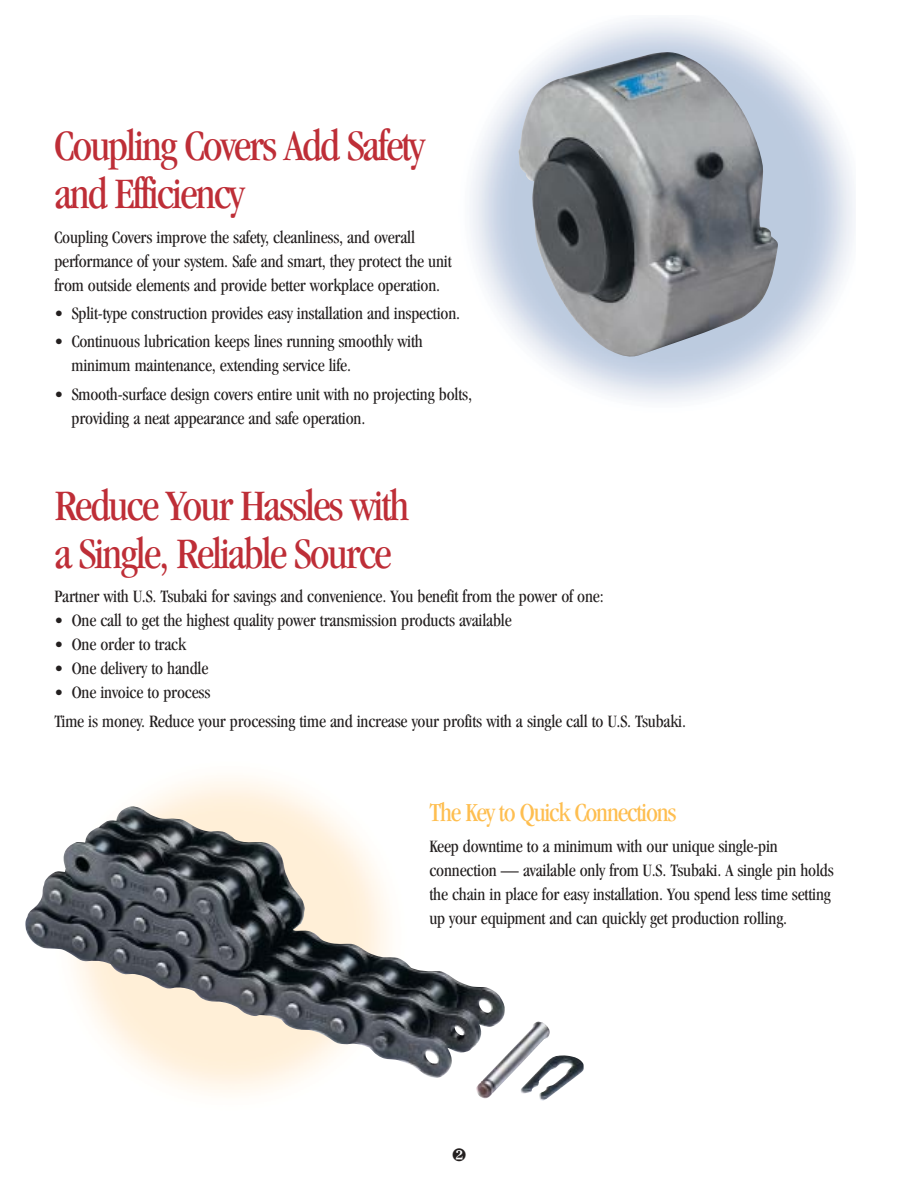
<style>
.page{position:relative;width:918px;height:1188px;background:#fff}
.page>*{position:absolute;margin:0;border:0;box-sizing:border-box;transform-origin:0 0}
.t1{font:condensed 45px/48px "Garamond";letter-spacing:-.045em;color:#be2e37}
.t2{font:condensed 27px "Garamond";letter-spacing:-.045em;color:#febe50}
.t3{font:condensed 18px/24px "Garamond";letter-spacing:-.01em;color:#231f1f}
</style>
<div class="page">
<img style="left:85px;top:778px;width:273px;height:64px">
<img style="left:25px;top:842px;width:559px;height:259px">
<img style="left:518px;top:52px;width:260px;height:306px">
<p class="t1" style="left:54px;top:125px;width:372px">Coupling Covers Add Safety and Efficiency</p>
<p class="t3" style="left:54px;top:226px;width:399px">Coupling Covers improve the safety, cleanliness, and overall performance of your system. Safe and smart, they protect the unit from outside elements and provide better workplace operation.</p>
<p class="t3" style="left:54px;top:303px;width:407px">• Split-type construction provides easy installation and inspection.</p>
<p class="t3" style="left:72px;top:331px;width:353px;text-indent:-17px">• Continuous lubrication keeps lines running smoothly with minimum maintenance, extending service life.</p>
<p class="t3" style="left:72px;top:383px;width:402px;text-indent:-17px">• Smooth-surface design covers entire unit with no projecting bolts, providing a neat appearance and safe operation.</p>
<p class="t1" style="left:54px;top:485px;width:357px">Reduce Your Hassles with a Single, Reliable Source</p>
<p class="t3" style="left:54px;top:586px;width:551px">Partner with U.S. Tsubaki for savings and convenience. You benefit from the power of one:</p>
<p class="t3" style="left:54px;top:610px;width:459px">• One call to get the highest quality power transmission products available</p>
<p class="t3" style="left:54px;top:634px;width:133px">• One order to track</p>
<p class="t3" style="left:54px;top:658px;width:156px">• One delivery to handle</p>
<p class="t3" style="left:54px;top:680px;width:633px;line-height:28.3px">• One invoice to process<br>Time is money. Reduce your processing time and increase your profits with a single call to U.S. Tsubaki.</p>
<p class="t2" style="left:429px;top:802px;width:249px">The Key to Quick Connections</p>
<p class="t3" style="left:429px;top:836px;width:406px">Keep downtime to a minimum with our unique single-pin connection — available only from U.S. Tsubaki. A single pin holds the chain in place for easy installation. You spend less time setting up your equipment and can quickly get production rolling.</p>
</div>
